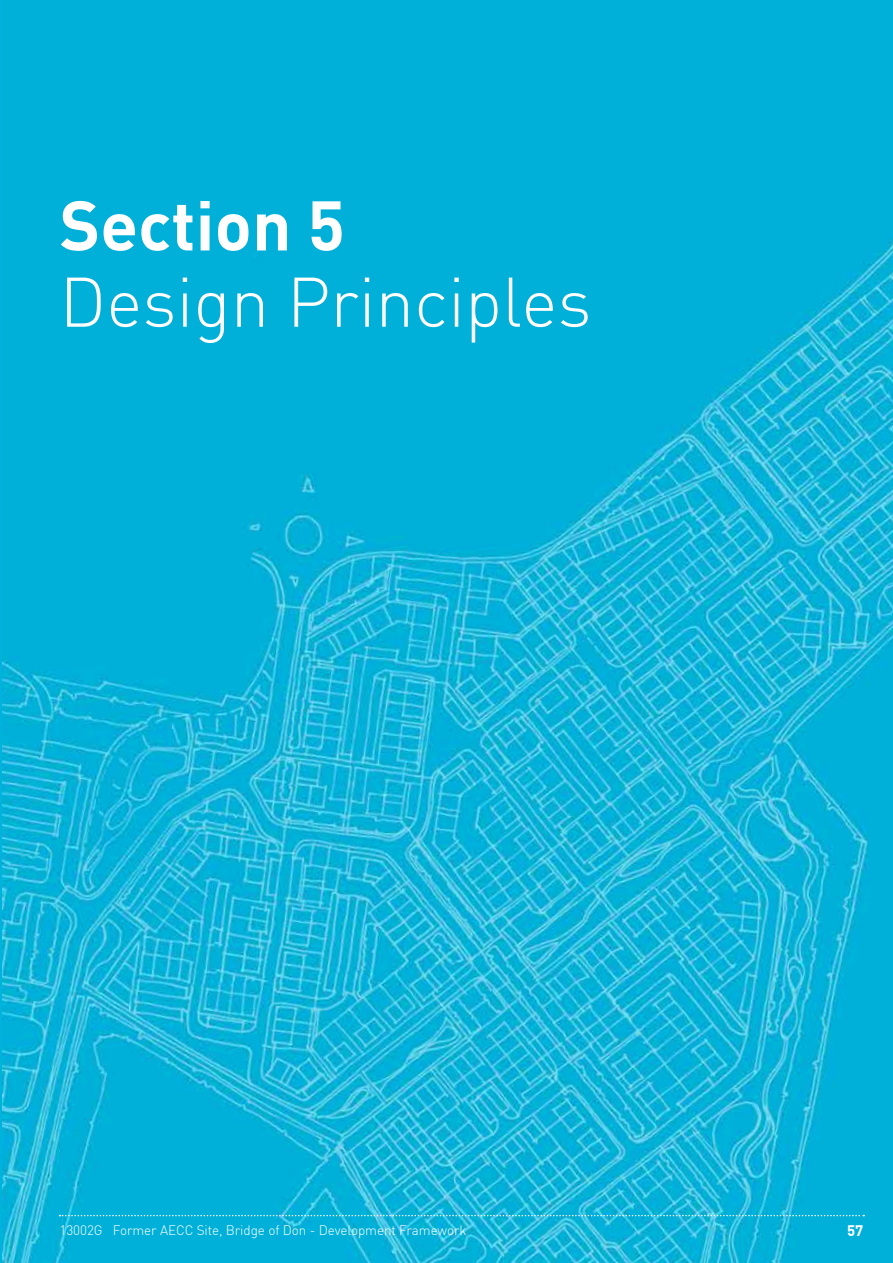
<style>
.page{position:relative;width:893px;height:1263px;background:#fff}
.page>*{position:absolute;margin:0;border:0;box-sizing:border-box;transform-origin:0 0}
.t1{font:300 69px "DIN Offc";color:#fff}
.t2{font:700 69px "DIN Offc";color:#fff}
.t3{font:700 15px "DIN Offc";color:#fff}
.t4{font:300 13.5px "DIN Offc";letter-spacing:-.005em;color:#fff}
</style>
<div class="page">
<hr style="left:0;top:0;width:2px;height:1263px;background:#00b3dc">
<img style="left:2px;top:0;width:891px;height:1263px">
<svg style="left:60px;top:1215px;width:804px;height:1px"></svg>
<h1 class="t2" style="left:60px;top:180px;width:287px">Section 5</h1>
<h1 class="t1" style="left:60px;top:259px;width:533px">Design Principles</h1>
<p class="t4" style="left:60px;top:1221px;width:409px">13002G Former AECC Site, Bridge of Don - Development Framework</p>
<p class="t3" style="left:847px;top:1220px;width:18px">57</p>
</div>
